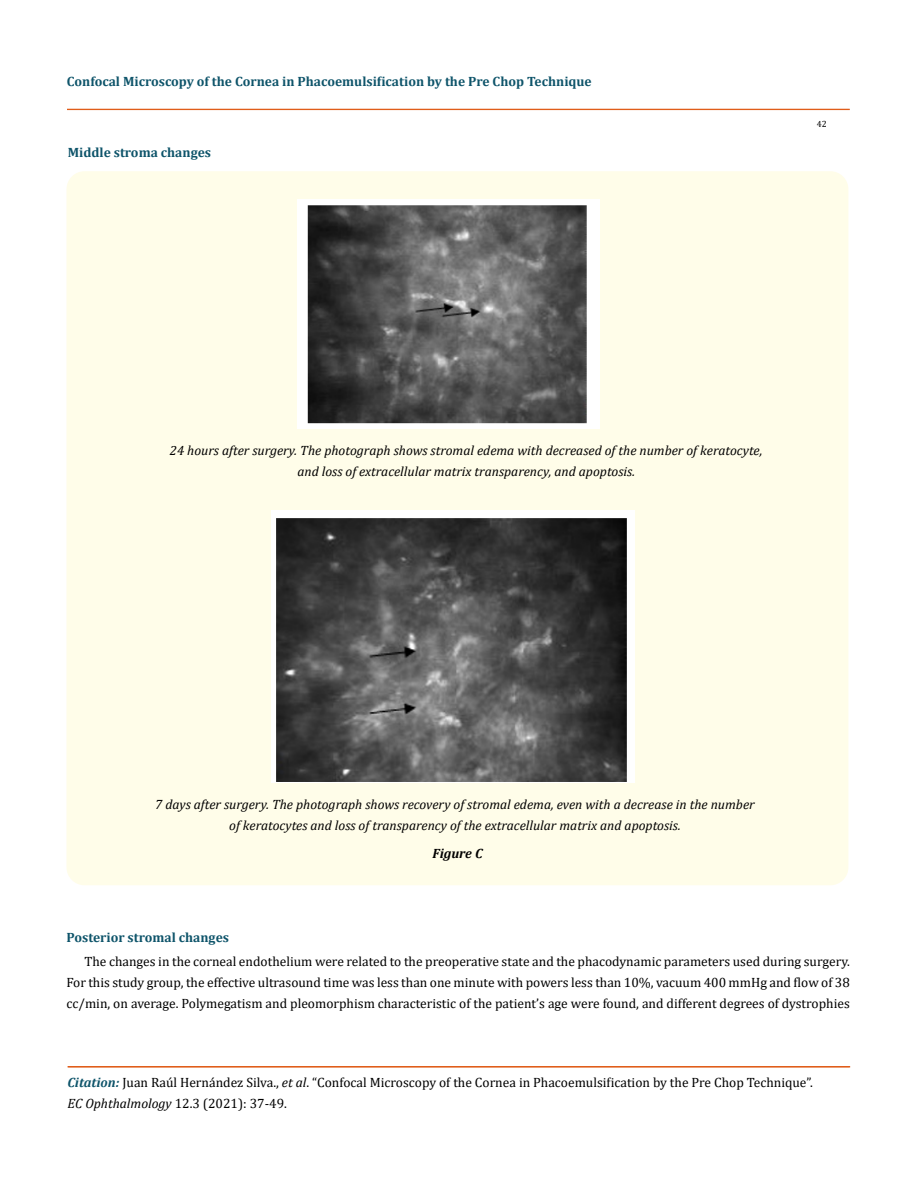
<style>
.page{position:relative;width:917px;height:1188px;background:#fff}
.page>*{position:absolute;margin:0;border:0;box-sizing:border-box;transform-origin:0 0}
.t1{font:13.5px/21px "Cambria";color:#000}
.t2{font:italic 13.5px/21px "Cambria";color:#000;text-align:center}
.t3{font:700 13.5px "Cambria";color:#0e546a}
.t4{font:italic 700 13.5px "Cambria";color:#000}
.t5{font:9px "Cambria";color:#000}
.s1{font-weight:700;font-style:italic;color:#0e546a}
.s2{font-style:italic}
</style>
<div class="page">
<div style="left:67px;top:109px;width:782px;height:1px;border:1px solid #e05d1a"></div>
<hr style="left:68px;top:1067px;width:781px;height:1px;background:#e05d1a">
<div style="left:68px;top:1066px;width:781px;height:1px;border:1px solid #e05d1a"></div>
<div style="left:66px;top:171px;width:782px;height:714px;background:#fffde9;border-radius:18px"></div>
<img style="left:298px;top:200px;width:301px;height:229px">
<img style="left:271px;top:510px;width:363px;height:273px">
<p class="t3" style="left:67px;top:72px;width:526px">Confocal Microscopy of the Cornea in Phacoemulsification by the Pre Chop Technique</p>
<p class="t3" style="left:68px;top:143px;width:145px">Middle stroma changes</p>
<p class="t5" style="left:816px;top:118px;width:11px">42</p>
<p class="t2" style="left:170px;top:439px;width:594px">24 hours after surgery. The photograph shows stromal edema with decreased of the number of keratocyte, and loss of extracellular matrix transparency, and apoptosis.</p>
<p class="t2" style="left:155px;top:794px;width:601px">7 days after surgery. The photograph shows recovery of stromal edema, even with a decrease in the number of keratocytes and loss of transparency of the extracellular matrix and apoptosis.</p>
<p class="t4" style="left:432px;top:844px;width:52px">Figure C</p>
<p class="t3" style="left:66px;top:928px;width:164px">Posterior stromal changes</p>
<p class="t1" style="left:66px;top:951px;width:784px;text-align:justify;text-indent:18px">The changes in the corneal endothelium were related to the preoperative state and the phacodynamic parameters used during surgery.<br>For this study group, the effective ultrasound time was less than one minute with powers less than 10%, vacuum 400 mmHg and flow of 38 cc/min, on average. Polymegatism and pleomorphism characteristic of the patient’s age were found, and different degrees of dystrophies</p>
<p class="t1" style="left:67px;top:1072px;width:747px"><span class="s1">Citation:</span> Juan Raúl Hernández Silva., <span class="s2">et al</span>. “Confocal Microscopy of the Cornea in Phacoemulsification by the Pre Chop Technique”.<br><span class="s2">EC Ophthalmology</span> 12.3 (2021): 37-49.</p>
</div>
